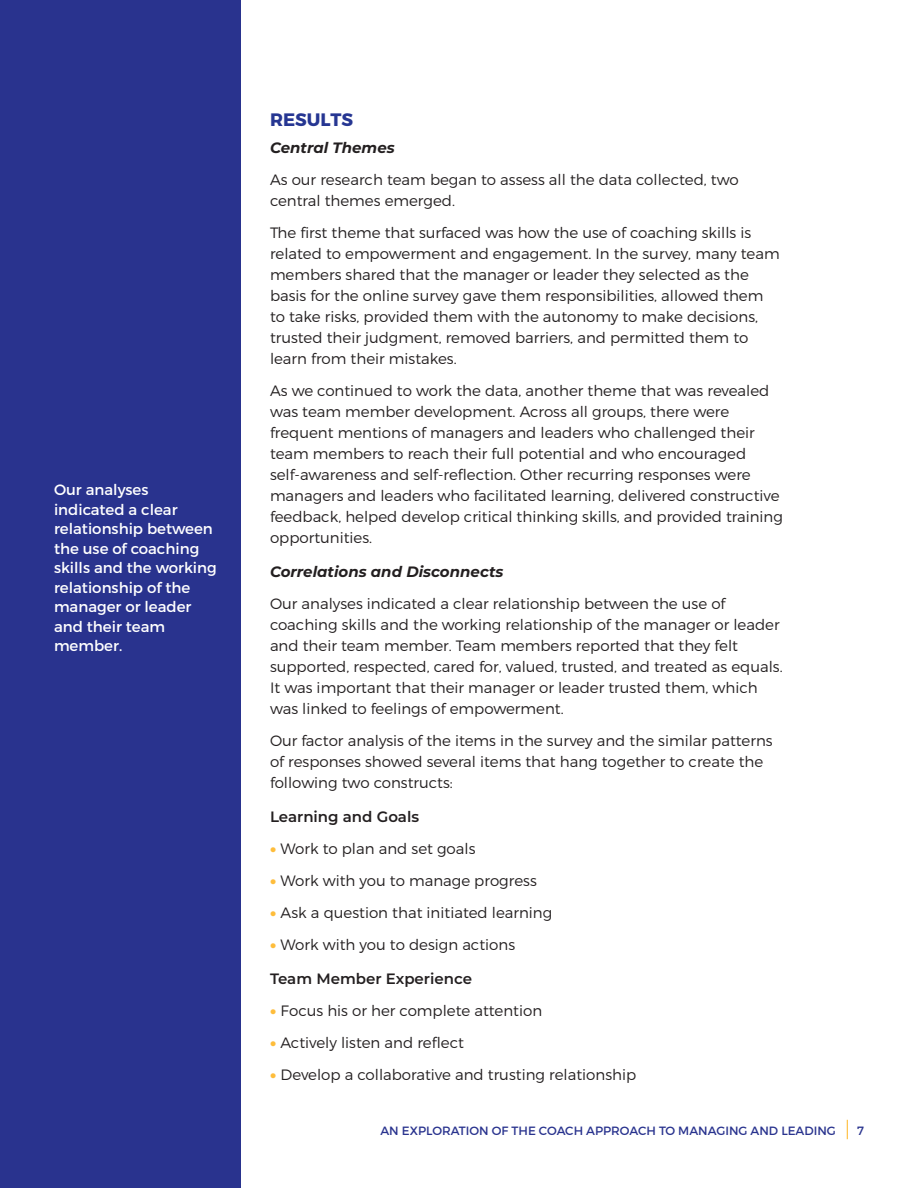
<style>
.page{position:relative;width:918px;height:1188px;background:#fff}
.page>*{position:absolute;margin:0;border:0;box-sizing:border-box;transform-origin:0 0}
.t1{font:700 18px "Montserrat";color:#263692}
.t2{font:300 15px/21px "Montserrat";color:#231f20}
.t3{font:15px/19.5px "Montserrat";color:#fff}
.t4{font:italic 700 15px "Montserrat";color:#231f20}
.t5{font:600 15px "Montserrat";color:#231f20}
.t6{font:12px "Montserrat";color:#29338e}
.s1{font-weight:900;color:#febd3b}
</style>
<div class="page">
<svg style="left:847px;top:1120px;width:1px;height:19px"></svg>
<div style="left:0;top:0;width:241px;height:1188px;background:#29338e"></div>
<p class="t3" style="left:54px;top:480px;width:164px">Our analyses indicated a clear relationship between the use of coaching skills and the working relationship of the manager or leader and their team member.</p>
<p class="t1" style="left:270px;top:108px;width:85px">RESULTS</p>
<p class="t4" style="left:270px;top:137px;width:126px">Central Themes</p>
<p class="t2" style="left:270px;top:169px;width:470px">As our research team began to assess all the data collected, two central themes emerged.</p>
<p class="t2" style="left:270px;top:222px;width:511px">The first theme that surfaced was how the use of coaching skills is related to empowerment and engagement. In the survey, many team members shared that the manager or leader they selected as the basis for the online survey gave them responsibilities, allowed them to take risks, provided them with the autonomy to make decisions, trusted their judgment, removed barriers, and permitted them to learn from their mistakes.</p>
<p class="t2" style="left:270px;top:380px;width:515px">As we continued to work the data, another theme that was revealed was team member development. Across all groups, there were frequent mentions of managers and leaders who challenged their team members to reach their full potential and who encouraged self-awareness and self-reflection. Other recurring responses were managers and leaders who facilitated learning, delivered constructive feedback, helped develop critical thinking skills, and provided training opportunities.</p>
<p class="t4" style="left:270px;top:561px;width:235px">Correlations and Disconnects</p>
<p class="t2" style="left:270px;top:593px;width:514px">Our analyses indicated a clear relationship between the use of coaching skills and the working relationship of the manager or leader and their team member. Team members reported that they felt supported, respected, cared for, valued, trusted, and treated as equals.<br>It was important that their manager or leader trusted them, which was linked to feelings of empowerment.</p>
<p class="t2" style="left:270px;top:730px;width:504px">Our factor analysis of the items in the survey and the similar patterns of responses showed several items that hang together to create the following two constructs:</p>
<p class="t5" style="left:270px;top:806px;width:151px">Learning and Goals</p>
<p class="t2" style="left:270px;top:838px;width:207px"><span class="s1">•</span> Work to plan and set goals</p>
<p class="t2" style="left:270px;top:870px;width:268px"><span class="s1">•</span> Work with you to manage progress</p>
<p class="t2" style="left:270px;top:902px;width:284px"><span class="s1">•</span> Ask a question that initiated learning</p>
<p class="t2" style="left:270px;top:933px;width:247px"><span class="s1">•</span> Work with you to design actions</p>
<p class="t5" style="left:270px;top:968px;width:204px">Team Member Experience</p>
<p class="t2" style="left:270px;top:1000px;width:274px"><span class="s1">•</span> Focus his or her complete attention</p>
<p class="t2" style="left:270px;top:1032px;width:195px"><span class="s1">•</span> Actively listen and reflect</p>
<p class="t2" style="left:270px;top:1063px;width:368px"><span class="s1">•</span> Develop a collaborative and trusting relationship</p>
<p class="t6" style="left:380px;top:1123px;width:457px">AN EXPLORATION OF THE COACH APPROACH TO MANAGING AND LEADING</p>
<p class="t6" style="left:857px;top:1123px;width:8px">7</p>
</div>
